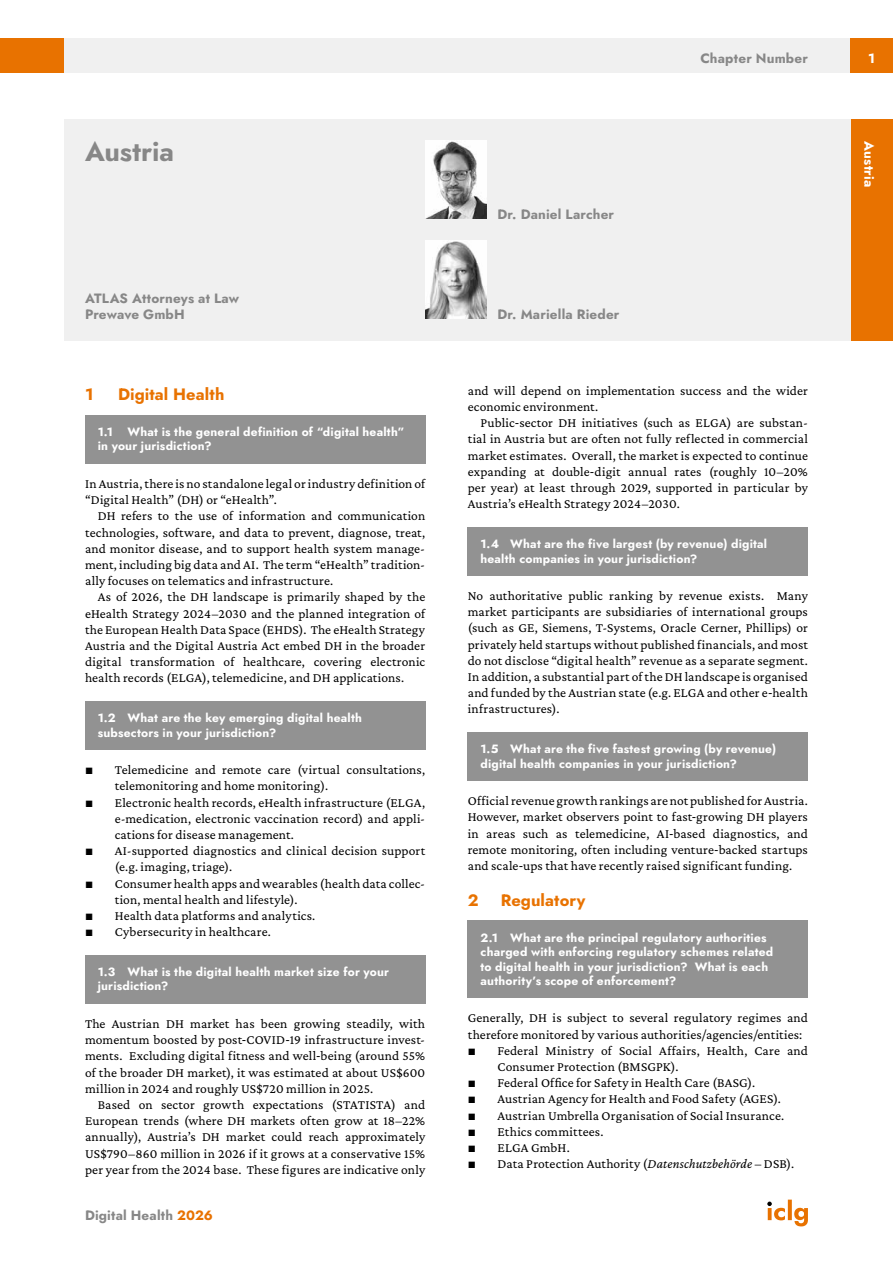
<style>
.page{position:relative;width:893px;height:1263px;background:#fff}
.page>*{position:absolute;margin:0;border:0;box-sizing:border-box;transform-origin:0 0}
.t1{font:27px "Jost";letter-spacing:-.005em;color:#878787}
.MS_Heading{font:16.5px "Jost";letter-spacing:.005em;color:#e87200}
.MS_Body_Text_-_First_Paragraph{font:13.5px/16.2px "Crimson Pro";letter-spacing:.01em;color:#000}
.MS_Body_Text_-_Second_Paragraph{font:13.5px/16.2px "Crimson Pro";letter-spacing:.01em;color:#000;text-align:justify}
.t2{font:13.5px/16.2px "Jost";letter-spacing:.01em;color:#878787}
.t3{font:13.5px "Jost";letter-spacing:.01em;color:#fff}
.MS_-_Question{font:12px/14.4px "Jost";letter-spacing:.015em;color:#fff}
.MS_-_Question_following_section{font:12px/14.4px "Jost";letter-spacing:.015em;color:#fff}
.s1{font-family:"Garamond"}
.s2{font-family:"Cambria Math"}
.s3{color:#e87200}
.s4{font-style:italic}
</style>
<div class="page">
<div style="left:64px;top:38px;width:786px;height:34px;background:#f0f0f0"></div>
<div style="left:850px;top:38px;width:43px;height:34px;background:#e87200"></div>
<div style="left:0;top:38px;width:64px;height:34px;background:#e87200"></div>
<div style="left:850px;top:119px;width:43px;height:221px;background:#e87200"></div>
<div style="left:64px;top:119px;width:786px;height:221px;background:#f0f0f0"></div>
<img style="left:425px;top:240px;width:62px;height:79px">
<img style="left:425px;top:140px;width:62px;height:79px">
<svg style="left:767px;top:1199px;width:41px;height:27px"></svg>
<div style="left:468px;top:527px;width:340px;height:48px;background:#929292"></div>
<div style="left:468px;top:732px;width:340px;height:49px;background:#929292"></div>
<div style="left:468px;top:920px;width:340px;height:78px;background:#929292"></div>
<div style="left:85px;top:415px;width:340px;height:48px;background:#929292"></div>
<div style="left:85px;top:701px;width:340px;height:49px;background:#929292"></div>
<div style="left:85px;top:955px;width:340px;height:48px;background:#929292"></div>
<h1 class="t1" style="left:85px;top:133px;width:91px">Austria</h1>
<p class="t2" style="left:85px;top:290px;width:156px">ATLAS Attorneys at Law<br>Prewave GmbH</p>
<p class="MS_Heading" style="left:85px;top:383px;width:10px">1</p>
<p class="MS_Heading" style="left:118px;top:383px;width:108px">Digital Health</p>
<p class="MS_-_Question_following_section" style="left:98px;top:425px;width:308px">1.1 What is the general definition of “digital health” in your jurisdiction?</p>
<p class="MS_Body_Text_-_First_Paragraph" style="left:85px;top:475px;width:342px">In Austria, there is no standalone legal or industry definition of “Digital Health” (DH) or “eHealth”.</p>
<p class="MS_Body_Text_-_Second_Paragraph" style="left:85px;top:508px;width:342px;text-indent:13px">DH refers to the use of information and communication technologies, software, and data to prevent, diagnose, treat, and monitor disease, and to support health system manage&shy;ment, including big data and AI. The term “eHealth” tradition&shy;ally focuses on telematics and infrastructure.</p>
<p class="MS_Body_Text_-_Second_Paragraph" style="left:85px;top:589px;width:342px;text-indent:13px">As of 2026, the DH landscape is primarily shaped by the eHealth Strategy 2024–2030 and the planned integration of the European Health Data Space (EHDS). The eHealth Strategy Austria and the Digital Austria Act embed DH in the broader digital transformation of healthcare, covering electronic health records (ELGA), telemedicine, and DH applications.</p>
<p class="MS_-_Question" style="left:98px;top:711px;width:266px">1.2 What are the key emerging digital health subsectors in your jurisdiction?</p>
<p class="MS_Body_Text_-_First_Paragraph" style="left:115px;top:761px;width:312px;text-indent:-30px"><span class="s1">■</span> Telemedicine and remote care (virtual consultations, telemonitoring and home monitoring).</p>
<p class="MS_Body_Text_-_First_Paragraph" style="left:115px;top:794px;width:312px;text-align:justify;text-indent:-30px"><span class="s1">■</span> Electronic health records, eHealth infrastructure (ELGA, e-medication, electronic vaccination record) and appli&shy;cations for disease management.</p>
<p class="MS_Body_Text_-_First_Paragraph" style="left:115px;top:842px;width:312px;text-indent:-30px"><span class="s1">■</span> AI-supported diagnostics and clinical decision support (e.g. imaging, triage).</p>
<p class="MS_Body_Text_-_First_Paragraph" style="left:115px;top:875px;width:312px;text-indent:-30px"><span class="s1">■</span> Consumer health apps and wearables (health data collec&shy;tion, mental health and lifestyle).</p>
<p class="MS_Body_Text_-_First_Paragraph" style="left:85px;top:907px;width:232px"><span class="s1">■</span> Health data platforms and analytics.</p>
<p class="MS_Body_Text_-_First_Paragraph" style="left:85px;top:923px;width:187px"><span class="s1">■</span> Cybersecurity in healthcare.</p>
<p class="MS_-_Question" style="left:98px;top:965px;width:293px">1.3 What is the digital health market size for your jurisdiction?</p>
<p class="MS_Body_Text_-_First_Paragraph" style="left:85px;top:1015px;width:342px;text-align:justify">The Austrian DH market has been growing steadily, with momentum boosted by post<span class="s2">‑</span>COVID<span class="s2">‑</span>19 infrastructure invest&shy;ments. Excluding digital fitness and well<span class="s2">‑</span>being (around 55% of the broader DH market), it was estimated at about US$600 million in 2024 and roughly US$720 million in 2025.</p>
<p class="MS_Body_Text_-_Second_Paragraph" style="left:85px;top:1096px;width:342px;text-indent:13px">Based on sector growth expectations (STATISTA) and European trends (where DH markets often grow at 18–22% annually), Austria’s DH market could reach approximately US$790–860 million in 2026 if it grows at a conservative 15% per year from the 2024 base. These figures are indicative only</p>
<p class="t2" style="left:85px;top:1208px;width:129px">Digital Health <span class="s3">2026</span></p>
<p class="t2" style="left:700px;top:50px;width:109px">Chapter Number</p>
<p class="t3" style="left:868px;top:49px;width:8px">1</p>
<p class="t2" style="left:497px;top:206px;width:118px">Dr. Daniel Larcher</p>
<p class="t2" style="left:497px;top:306px;width:123px">Dr. Mariella Rieder</p>
<p class="MS_Body_Text_-_Second_Paragraph" style="left:468px;top:382px;width:342px">and will depend on implementation success and the wider economic environment.</p>
<p class="MS_Body_Text_-_Second_Paragraph" style="left:468px;top:414px;width:342px;text-indent:13px">Public<span class="s2">‑</span>sector DH initiatives (such as ELGA) are substan&shy;tial in Austria but are often not fully reflected in commercial market estimates. Overall, the market is expected to continue expanding at double<span class="s2">‑</span>digit annual rates (roughly 10–20% per year) at least through 2029, supported in particular by Austria’s eHealth Strategy 2024–2030.</p>
<p class="MS_-_Question" style="left:480px;top:537px;width:288px">1.4 What are the five largest (by revenue) digital health companies in your jurisdiction?</p>
<p class="MS_Body_Text_-_First_Paragraph" style="left:468px;top:587px;width:342px;text-align:justify">No authoritative public ranking by revenue exists. Many market participants are subsidiaries of international groups (such as GE, Siemens, T-Systems, Oracle Cerner, Phillips) or privately held startups without published financials, and most do not disclose “digital health” revenue as a separate segment.<br>In addition, a substantial part of the DH landscape is organised and funded by the Austrian state (e.g. ELGA and other e<span class="s2">‑</span>health infrastructures).</p>
<p class="MS_-_Question" style="left:480px;top:742px;width:297px">1.5 What are the five fastest growing (by revenue) digital health companies in your jurisdiction?</p>
<p class="MS_Body_Text_-_First_Paragraph" style="left:468px;top:792px;width:342px;text-align:justify">Official revenue growth rankings are not published for Austria.<br>However, market observers point to fast<span class="s2">‑</span>growing DH players in areas such as telemedicine, AI<span class="s2">‑</span>based diagnostics, and remote monitoring, often including venture<span class="s2">‑</span>backed startups and scale<span class="s2">‑</span>ups that have recently raised significant funding.</p>
<p class="MS_Heading" style="left:468px;top:889px;width:12px">2</p>
<p class="MS_Heading" style="left:501px;top:889px;width:86px">Regulatory</p>
<p class="MS_-_Question_following_section" style="left:480px;top:930px;width:294px">2.1 What are the principal regulatory authorities charged with enforcing regulatory schemes related to digital health in your jurisdiction? What is each authority’s scope of enforcement?</p>
<p class="MS_Body_Text_-_First_Paragraph" style="left:468px;top:1010px;width:342px">Generally, DH is subject to several regulatory regimes and therefore monitored by various authorities/agencies/entities:</p>
<p class="MS_Body_Text_-_First_Paragraph" style="left:497px;top:1042px;width:312px;text-indent:-30px"><span class="s1">■</span> Federal Ministry of Social Affairs, Health, Care and<br>Consumer Protection (BMSGPK).</p>
<p class="MS_Body_Text_-_First_Paragraph" style="left:468px;top:1074px;width:289px"><span class="s1">■</span> Federal Office for Safety in Health Care (BASG).</p>
<p class="MS_Body_Text_-_First_Paragraph" style="left:468px;top:1091px;width:315px"><span class="s1">■</span> Austrian Agency for Health and Food Safety (AGES).</p>
<p class="MS_Body_Text_-_First_Paragraph" style="left:468px;top:1107px;width:318px"><span class="s1">■</span> Austrian Umbrella Organisation of Social Insurance.</p>
<p class="MS_Body_Text_-_First_Paragraph" style="left:468px;top:1123px;width:137px"><span class="s1">■</span> Ethics committees.</p>
<p class="MS_Body_Text_-_First_Paragraph" style="left:468px;top:1139px;width:104px"><span class="s1">■</span> ELGA GmbH.</p>
<p class="MS_Body_Text_-_First_Paragraph" style="left:468px;top:1155px;width:328px"><span class="s1">■</span> Data Protection Authority (<span class="s4">Datenschutzbehörde</span> – DSB).</p>
<p class="t3" style="left:878px;top:141px;width:47px;rotate:90deg">Austria</p>
</div>
